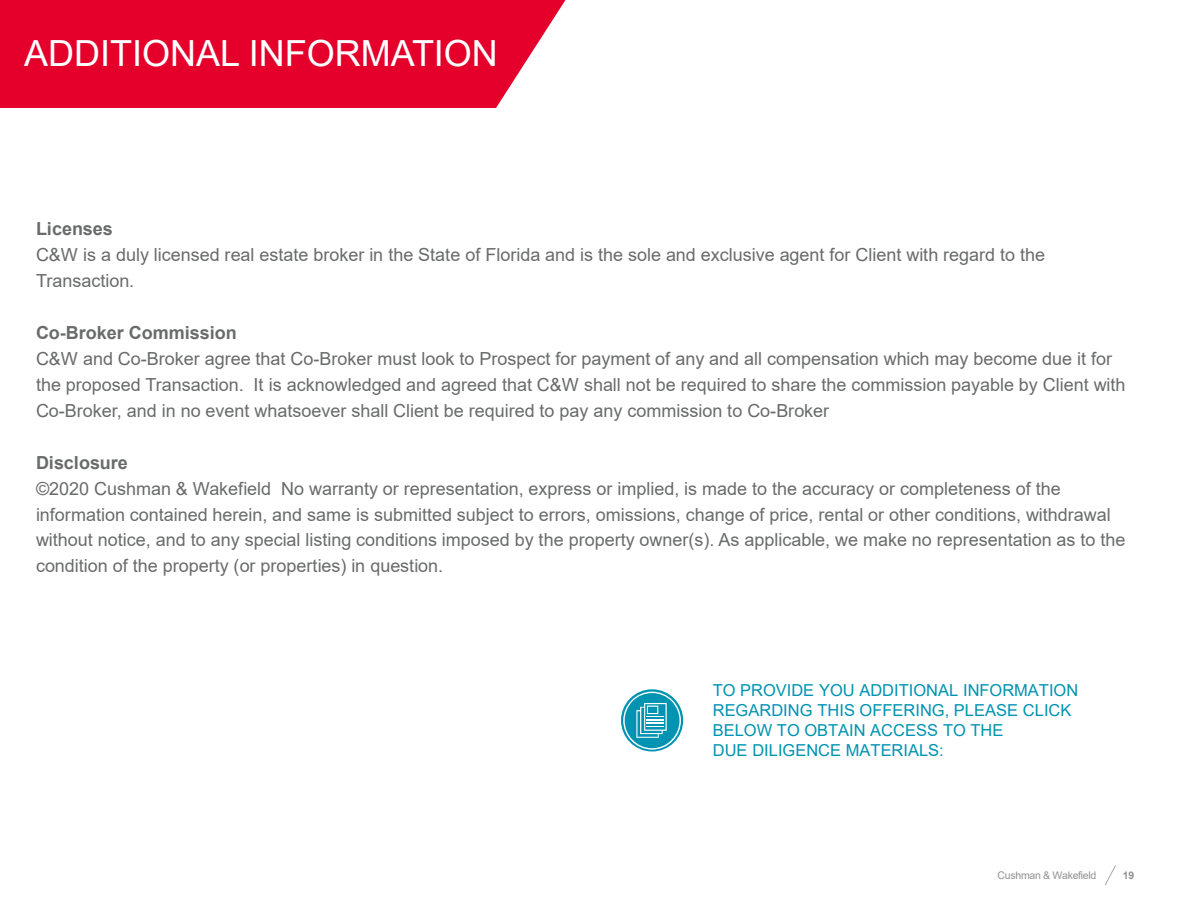
<style>
.page{position:relative;width:1188px;height:918px;background:#fff}
.page>*{position:absolute;margin:0;border:0;box-sizing:border-box;transform-origin:0 0}
.t1{font:36px "Arial";color:#fff}
.t2{font:18px/26px "Arial";color:#696b6b}
.t3{font:700 18px "Arial";color:#696b6b}
.t4{font:16.5px "Arial";color:#0093b2}
.t5{font:10.5px "Arial";letter-spacing:-.03em;color:#929392}
.t6{font:700 10.5px "Arial";color:#929392}
</style>
<div class="page">
<svg style="left:1105px;top:865px;width:11px;height:20px"></svg>
<div style="left:0;top:0;width:566px;height:108px;background:#e4002b"></div>
<svg style="left:621px;top:689px;width:62px;height:63px"></svg>
<svg style="left:623px;top:692px;width:58px;height:58px"></svg>
<h1 class="t1" style="left:24px;top:29px;width:475px">ADDITIONAL INFORMATION</h1>
<p class="t3" style="left:36px;top:216px;width:78px">Licenses</p>
<p class="t2" style="left:36px;top:242px;width:1011px">C&amp;W is a duly licensed real estate broker in the State of Florida and is the sole and exclusive agent for Client with regard to the<br>Transaction.</p>
<p class="t3" style="left:36px;top:320px;width:202px">Co-Broker Commission</p>
<p class="t2" style="left:36px;top:346px;width:1091px">C&amp;W and Co-Broker agree that Co-Broker must look to Prospect for payment of any and all compensation which may become due it for the proposed Transaction. It is acknowledged and agreed that C&amp;W shall not be required to share the commission payable by Client with<br>Co-Broker, and in no event whatsoever shall Client be required to pay any commission to Co-Broker</p>
<p class="t3" style="left:36px;top:450px;width:93px">Disclosure</p>
<p class="t2" style="left:36px;top:475px;width:1091px">©2020 Cushman &amp; Wakefield No warranty or representation, express or implied, is made to the accuracy or completeness of the information contained herein, and same is submitted subject to errors, omissions, change of price, rental or other conditions, withdrawal without notice, and to any special listing conditions imposed by the property owner(s). As applicable, we make no representation as to the condition of the property (or properties) in question.</p>
<p class="t4" style="left:713px;top:679px;width:367px">TO PROVIDE YOU ADDITIONAL INFORMATION</p>
<p class="t4" style="left:713px;top:699px;width:360px">REGARDING THIS OFFERING, PLEASE CLICK</p>
<p class="t4" style="left:713px;top:719px;width:292px">BELOW TO OBTAIN ACCESS TO THE</p>
<p class="t4" style="left:713px;top:739px;width:233px">DUE DILIGENCE MATERIALS:</p>
<p class="t5" style="left:998px;top:869px;width:100px">Cushman &amp; Wakefield</p>
<p class="t6" style="left:1123px;top:868px;width:13px">19</p>
</div>
